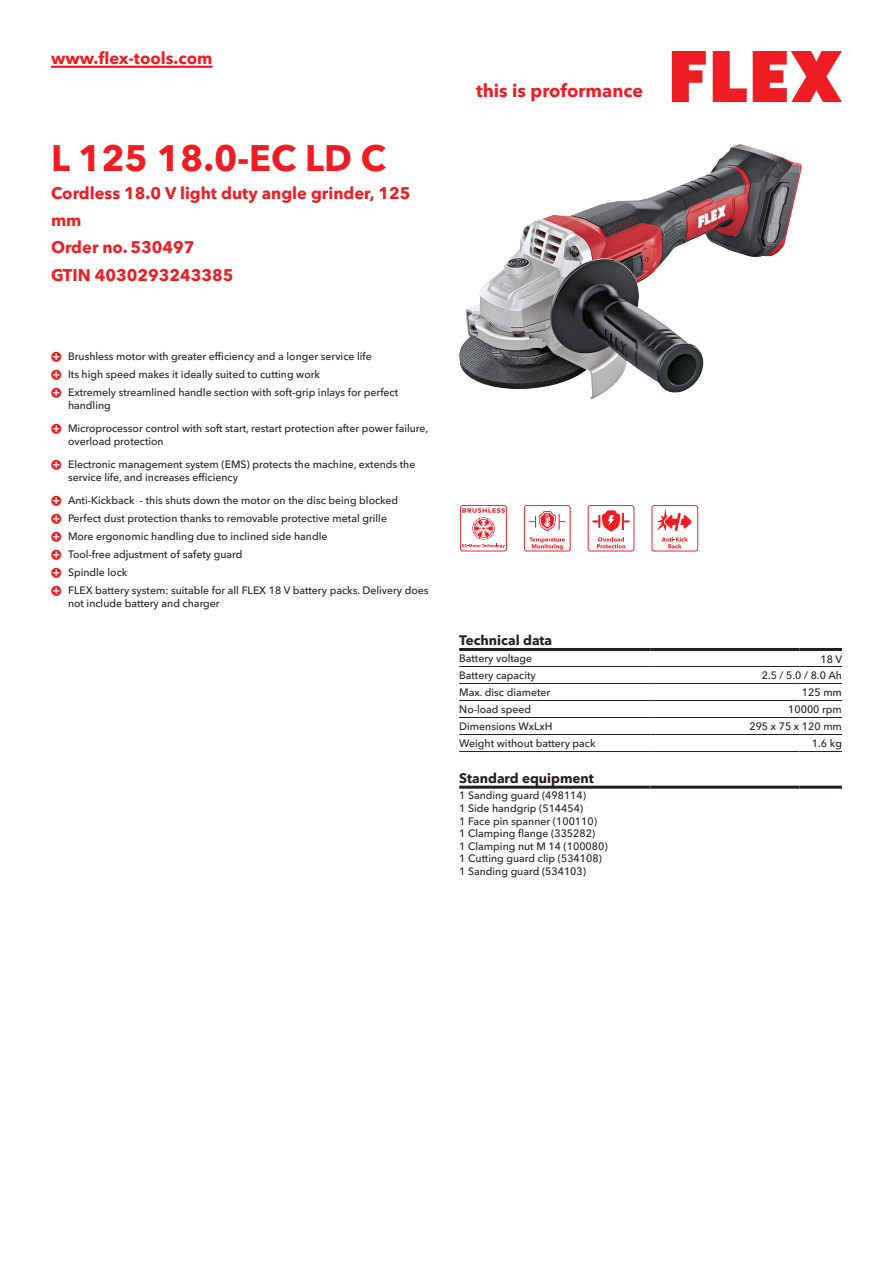
<style>
.page{position:relative;width:893px;height:1263px;background:#fff}
.page>*{position:absolute;margin:0;border:0;box-sizing:border-box;transform-origin:0 0}
.CB_AF_Product-name{font:700 36px "Avenir Next W1 G";color:#ee1d23}
.t1{font:700 18px "Avenir Next W1 G";color:#ee1d23}
.CB_AF_Product-short{font:700 16.5px/27px "Avenir Next W1 G";color:#ee1d23}
.CB_AF_Order-number{font:700 16.5px "Avenir Next W1 G";color:#ee1d23}
.CB_AF_Table-headline{font:700 13.5px "Avenir Next W1 G";color:#231f20}
.CB_AF_Table-specific{font:500 10.5px/12.6px "Avenir Next W1 G";color:#231f20}
</style>
<div class="page">
<svg style="left:672px;top:51px;width:34px;height:51px"></svg>
<svg style="left:713px;top:51px;width:34px;height:51px"></svg>
<svg style="left:753px;top:51px;width:89px;height:51px"></svg>
<hr style="left:51px;top:66px;width:162px;height:2px;background:#ee1d23">
<img style="left:459px;top:144px;width:281px;height:255px">
<hr style="left:459px;top:666px;width:192px;height:1px;background:#231f20">
<hr style="left:651px;top:666px;width:148px;height:1px;background:#231f20">
<hr style="left:799px;top:666px;width:43px;height:1px;background:#231f20">
<hr style="left:459px;top:683px;width:192px;height:1px;background:#231f20">
<hr style="left:651px;top:683px;width:148px;height:1px;background:#231f20">
<hr style="left:799px;top:683px;width:43px;height:1px;background:#231f20">
<hr style="left:459px;top:700px;width:192px;height:1px;background:#231f20">
<hr style="left:651px;top:700px;width:148px;height:1px;background:#231f20">
<hr style="left:799px;top:700px;width:43px;height:1px;background:#231f20">
<hr style="left:459px;top:717px;width:192px;height:1px;background:#231f20">
<hr style="left:651px;top:717px;width:148px;height:1px;background:#231f20">
<hr style="left:799px;top:717px;width:43px;height:1px;background:#231f20">
<hr style="left:459px;top:734px;width:192px;height:1px;background:#231f20">
<hr style="left:651px;top:734px;width:148px;height:1px;background:#231f20">
<hr style="left:799px;top:734px;width:43px;height:1px;background:#231f20">
<hr style="left:459px;top:751px;width:192px;height:1px;background:#231f20">
<hr style="left:651px;top:751px;width:148px;height:1px;background:#231f20">
<hr style="left:799px;top:751px;width:43px;height:1px;background:#231f20">
<hr style="left:459px;top:648px;width:192px;height:3px;background:#231f20">
<hr style="left:651px;top:648px;width:148px;height:3px;background:#231f20">
<hr style="left:799px;top:648px;width:43px;height:3px;background:#231f20">
<hr style="left:459px;top:786px;width:192px;height:3px;background:#231f20">
<hr style="left:651px;top:786px;width:148px;height:3px;background:#231f20">
<hr style="left:799px;top:786px;width:43px;height:3px;background:#231f20">
<svg style="left:460px;top:505px;width:47px;height:46px"></svg>
<svg style="left:524px;top:505px;width:47px;height:46px"></svg>
<svg style="left:588px;top:505px;width:46px;height:46px"></svg>
<svg style="left:651px;top:505px;width:47px;height:46px"></svg>
<h3 class="CB_AF_Product-short" style="left:51px;top:43px;width:163px">www.flex-tools.com</h3>
<p class="CB_AF_Product-name" style="left:51px;top:130px;width:336px">L 125 18.0-EC LD C</p>
<p class="CB_AF_Product-short" style="left:51px;top:178px;width:361px">Cordless 18.0 V light duty angle grinder, 125 mm</p>
<p class="CB_AF_Order-number" style="left:51px;top:234px;width:145px">Order no. 530497</p>
<p class="CB_AF_Order-number" style="left:51px;top:262px;width:184px">GTIN 4030293243385</p>
<p class="CB_AF_Table-specific" style="left:68px;top:349px;width:305px">Brushless motor with greater efficiency and a longer service life</p>
<p class="CB_AF_Table-specific" style="left:68px;top:367px;width:254px">Its high speed makes it ideally suited to cutting work</p>
<p class="CB_AF_Table-specific" style="left:68px;top:385px;width:332px">Extremely streamlined handle section with soft-grip inlays for perfect handling</p>
<p class="CB_AF_Table-specific" style="left:68px;top:421px;width:362px">Microprocessor control with soft start, restart protection after power failure, overload protection</p>
<p class="CB_AF_Table-specific" style="left:68px;top:457px;width:349px">Electronic management system (EMS) protects the machine, extends the service life, and increases efficiency</p>
<p class="CB_AF_Table-specific" style="left:68px;top:493px;width:332px">Anti-Kickback - this shuts down the motor on the disc being blocked</p>
<p class="CB_AF_Table-specific" style="left:68px;top:511px;width:320px">Perfect dust protection thanks to removable protective metal grille</p>
<p class="CB_AF_Table-specific" style="left:68px;top:529px;width:261px">More ergonomic handling due to inclined side handle</p>
<p class="CB_AF_Table-specific" style="left:68px;top:547px;width:176px">Tool-free adjustment of safety guard</p>
<p class="CB_AF_Table-specific" style="left:68px;top:565px;width:61px">Spindle lock</p>
<p class="CB_AF_Table-specific" style="left:68px;top:583px;width:362px">FLEX battery system: suitable for all FLEX 18 V battery packs. Delivery does not include battery and charger</p>
<h2 class="t1" style="left:476px;top:77px;width:169px">this is proformance</h2>
<p class="CB_AF_Table-headline" style="left:459px;top:630px;width:94px">Technical data</p>
<p class="CB_AF_Table-specific" style="left:459px;top:651px;width:75px">Battery voltage</p>
<p class="CB_AF_Table-specific" style="left:820px;top:652px;width:23px">18 V</p>
<p class="CB_AF_Table-specific" style="left:459px;top:668px;width:78px">Battery capacity</p>
<p class="CB_AF_Table-specific" style="left:762px;top:668px;width:82px">2.5 / 5.0 / 8.0 Ah</p>
<p class="CB_AF_Table-specific" style="left:459px;top:685px;width:93px">Max. disc diameter</p>
<p class="CB_AF_Table-specific" style="left:802px;top:685px;width:41px">125 mm</p>
<p class="CB_AF_Table-specific" style="left:459px;top:702px;width:74px">No-load speed</p>
<p class="CB_AF_Table-specific" style="left:788px;top:702px;width:55px">10000 rpm</p>
<p class="CB_AF_Table-specific" style="left:459px;top:719px;width:95px">Dimensions WxLxH</p>
<p class="CB_AF_Table-specific" style="left:749px;top:719px;width:94px">295 x 75 x 120 mm</p>
<p class="CB_AF_Table-specific" style="left:459px;top:736px;width:138px">Weight without battery pack</p>
<p class="CB_AF_Table-specific" style="left:812px;top:736px;width:32px">1.6 kg</p>
<p class="CB_AF_Table-headline" style="left:459px;top:767px;width:136px">Standard equipment</p>
<p class="CB_AF_Table-specific" style="left:459px;top:788px;width:150px">1 Sanding guard (498114)<br>1 Side handgrip (514454)<br>1 Face pin spanner (100110)<br>1 Clamping flange (335282)<br>1 Clamping nut M 14 (100080)<br>1 Cutting guard clip (534108)<br>1 Sanding guard (534103)</p>
</div>
